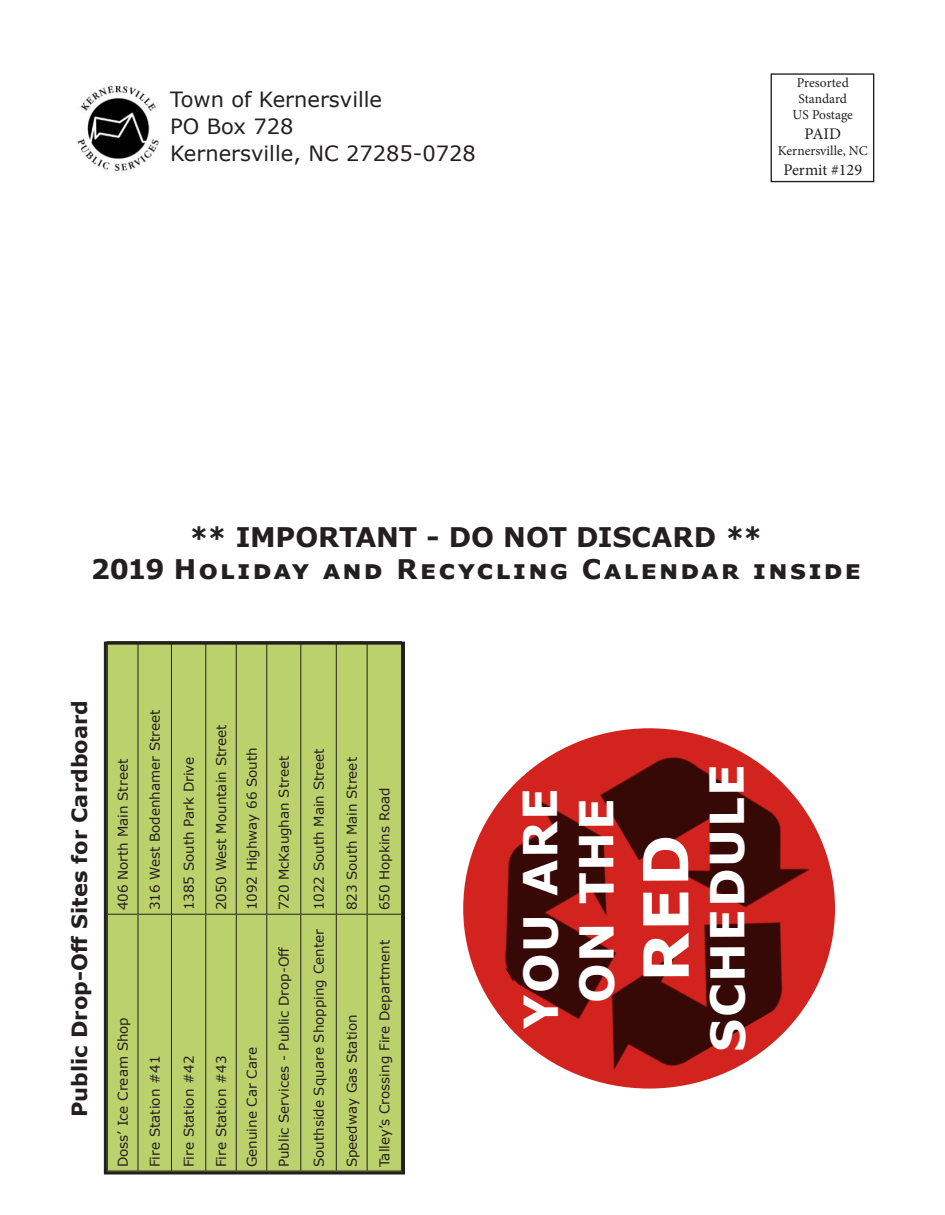
<style>
.page{position:relative;width:945px;height:1215px;background:#fff}
.page>*{position:absolute;margin:0;border:0;box-sizing:border-box;transform-origin:0 0}
.t1{font:700 62.25px "Verdana";color:#fff}
.t2{font:700 46.65px "Verdana";letter-spacing:.03em;color:#fff}
.t3{font:700 27px "Verdana";letter-spacing:.075em;color:#231f20}
.t4{font:700 27px "Verdana";letter-spacing:.005em;color:#231f20}
.t5{font:21px "Verdana";color:#231f20}
.t6{font:700 21px "Verdana";color:#231f20}
.t7{font:16.2px "Minion Pro";color:#231f20}
.t8{font:13.5px "Verdana";color:#231f20}
.t9{font:13.5px "Minion Pro";color:#231f20}
</style>
<div class="page">
<img style="left:463px;top:728px;width:372px;height:361px">
<div style="left:771px;top:73px;width:103px;height:109px;border:1px solid #231f20"></div>
<div style="left:105px;top:642px;width:297px;height:531px;background:#bbd26c"></div>
<hr style="left:107px;top:641px;width:1px;height:273px;background:#231f20">
<hr style="left:108px;top:914px;width:30px;height:1px;background:#231f20">
<hr style="left:108px;top:641px;width:30px;height:1px;background:#231f20">
<hr style="left:138px;top:914px;width:1px;height:258px;background:#231f20">
<hr style="left:138px;top:641px;width:1px;height:273px;background:#231f20">
<hr style="left:138px;top:914px;width:33px;height:1px;background:#231f20">
<hr style="left:138px;top:641px;width:33px;height:1px;background:#231f20">
<hr style="left:171px;top:914px;width:1px;height:258px;background:#231f20">
<hr style="left:171px;top:641px;width:1px;height:273px;background:#231f20">
<hr style="left:172px;top:914px;width:33px;height:1px;background:#231f20">
<hr style="left:172px;top:641px;width:33px;height:1px;background:#231f20">
<hr style="left:205px;top:914px;width:1px;height:258px;background:#231f20">
<hr style="left:205px;top:641px;width:1px;height:273px;background:#231f20">
<hr style="left:206px;top:914px;width:30px;height:1px;background:#231f20">
<hr style="left:206px;top:641px;width:30px;height:1px;background:#231f20">
<hr style="left:236px;top:914px;width:1px;height:258px;background:#231f20">
<hr style="left:236px;top:641px;width:1px;height:273px;background:#231f20">
<svg style="left:237px;top:914px;width:29px;height:1px"></svg>
<svg style="left:237px;top:641px;width:29px;height:1px"></svg>
<hr style="left:266px;top:914px;width:1px;height:258px;background:#231f20">
<hr style="left:266px;top:641px;width:1px;height:273px;background:#231f20">
<hr style="left:267px;top:914px;width:33px;height:1px;background:#231f20">
<hr style="left:267px;top:641px;width:33px;height:1px;background:#231f20">
<hr style="left:300px;top:914px;width:1px;height:258px;background:#231f20">
<hr style="left:300px;top:641px;width:1px;height:273px;background:#231f20">
<hr style="left:301px;top:914px;width:35px;height:1px;background:#231f20">
<hr style="left:301px;top:641px;width:35px;height:1px;background:#231f20">
<hr style="left:336px;top:914px;width:1px;height:258px;background:#231f20">
<hr style="left:336px;top:641px;width:1px;height:273px;background:#231f20">
<hr style="left:337px;top:914px;width:30px;height:1px;background:#231f20">
<hr style="left:337px;top:641px;width:30px;height:1px;background:#231f20">
<hr style="left:367px;top:914px;width:1px;height:258px;background:#231f20">
<hr style="left:367px;top:641px;width:1px;height:273px;background:#231f20">
<hr style="left:368px;top:914px;width:33px;height:1px;background:#231f20">
<hr style="left:368px;top:641px;width:33px;height:1px;background:#231f20">
<hr style="left:401px;top:641px;width:1px;height:273px;background:#231f20">
<div style="left:104px;top:642px;width:301px;height:532px;border:3px solid #231f20"></div>
<img style="left:77px;top:86px;width:82px;height:85px">
<p class="t5" style="left:170px;top:85px;width:214px">Town of Kernersville</p>
<p class="t5" style="left:170px;top:112px;width:125px">PO Box 728</p>
<p class="t5" style="left:170px;top:139px;width:307px">Kernersville, NC 27285-0728</p>
<p class="t9" style="left:797px;top:74px;width:53px">Presorted</p>
<p class="t9" style="left:799px;top:90px;width:50px">Standard</p>
<p class="t9" style="left:793px;top:106px;width:62px">US Postage</p>
<p class="t7" style="left:805px;top:123px;width:38px">PAID</p>
<p class="t9" style="left:778px;top:142px;width:92px">Kernersville, NC</p>
<p class="t7" style="left:783px;top:159px;width:80px">Permit #129</p>
<p class="t4" style="left:190px;top:518px;width:574px">** IMPORTANT - DO NOT DISCARD **</p>
<p class="t3" style="left:91px;top:550px;width:772px">2019 Holiday and Recycling Calendar inside</p>
<p class="t6" style="left:65px;top:1117px;width:419px;rotate:-90deg">Public Drop-Off Sites for Cardboard</p>
<p class="t8" style="left:114px;top:910px;width:153px;rotate:-90deg">406 North Main Street</p>
<p class="t8" style="left:146px;top:910px;width:202px;rotate:-90deg">316 West Bodenhamer Street</p>
<p class="t8" style="left:114px;top:1167px;width:152px;rotate:-90deg">Doss’ Ice Cream Shop</p>
<p class="t8" style="left:146px;top:1167px;width:113px;rotate:-90deg">Fire Station #41</p>
<p class="t8" style="left:180px;top:910px;width:155px;rotate:-90deg">1385 South Park Drive</p>
<p class="t8" style="left:180px;top:1167px;width:113px;rotate:-90deg">Fire Station #42</p>
<p class="t8" style="left:212px;top:910px;width:187px;rotate:-90deg">2050 West Mountain Street</p>
<p class="t8" style="left:212px;top:1167px;width:113px;rotate:-90deg">Fire Station #43</p>
<p class="t8" style="left:242px;top:910px;width:165px;rotate:-90deg">1092 Highway 66 South</p>
<p class="t8" style="left:242px;top:1167px;width:122px;rotate:-90deg">Genuine Car Care</p>
<p class="t8" style="left:275px;top:910px;width:156px;rotate:-90deg">720 McKaughan Street</p>
<p class="t8" style="left:275px;top:1167px;width:222px;rotate:-90deg">Public Services - Public Drop-Off</p>
<p class="t8" style="left:310px;top:910px;width:163px;rotate:-90deg">1022 South Main Street</p>
<p class="t8" style="left:310px;top:1167px;width:240px;rotate:-90deg">Southside Square Shopping Center</p>
<p class="t8" style="left:343px;top:910px;width:155px;rotate:-90deg">823 South Main Street</p>
<p class="t8" style="left:343px;top:1167px;width:154px;rotate:-90deg">Speedway Gas Station</p>
<p class="t8" style="left:375px;top:910px;width:125px;rotate:-90deg">650 Hopkins Road</p>
<p class="t8" style="left:375px;top:1167px;width:229px;rotate:-90deg">Talley’s Crossing Fire Department</p>
<p class="t2" style="left:508px;top:1029px;width:243px;rotate:-90deg">YOU ARE</p>
<p class="t2" style="left:564px;top:1003px;width:206px;rotate:-90deg">ON THE</p>
<p class="t1" style="left:622px;top:982px;width:149px;rotate:-90deg">RED</p>
<p class="t2" style="left:695px;top:1052px;width:290px;rotate:-90deg">SCHEDULE</p>
</div>
